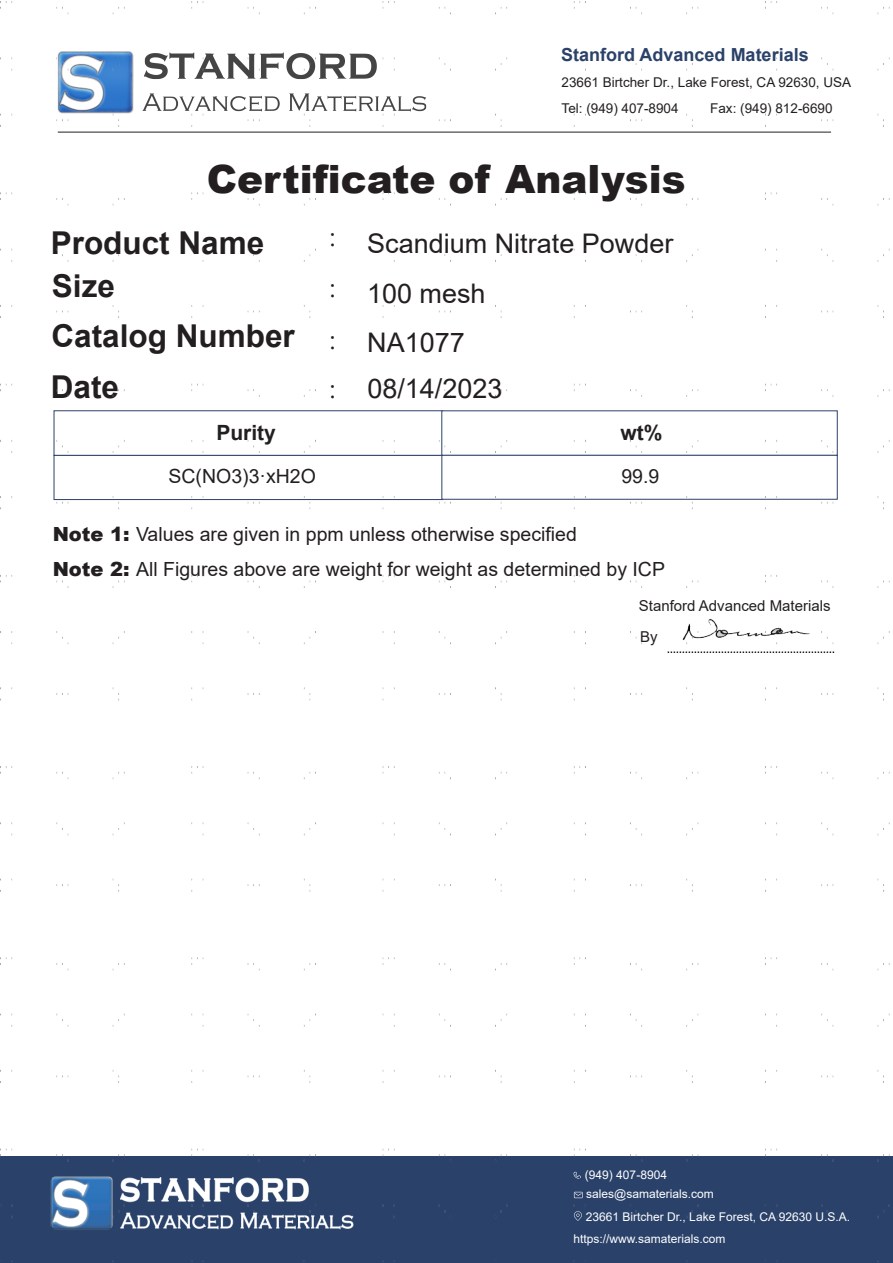
<style>
.page{position:relative;width:893px;height:1263px;background:#fff}
.page>*{position:absolute;margin:0;border:0;box-sizing:border-box;transform-origin:0 0}
.t1{font:900 39px "Arial";color:#231f20}
.t2{font:700 31.5px "Arial";color:#231f20}
.t3{font:300 31.5px/50.7px "Adobe Song Std";color:#231f20;text-align:justify}
.t4{font:27px "Arial";color:#231f20}
.t5{font:700 21px "Arial";color:#231f20}
.t6{font:19.5px/35.7px "Arial";color:#231f20}
.t7{font:700 18px "Arial";color:#2a4169}
.t8{font:15px/30.5px "Arial";color:#231f20}
.t9{font:13.5px/25.5px "Arial";color:#231f20}
.t10{font:12px/19.5px "Arial";color:#fff}
.s1{font-weight:900}
</style>
<div class="page">
<div style="left:0;top:1156px;width:893px;height:107px;background:#2a4169"></div>
<img style="left:0;top:1px;width:890px;height:1260px">
<p class="t7" style="left:561px;top:42px;width:249px">Stanford Advanced Materials</p>
<p class="t9" style="left:561px;top:70px;width:291px">23661 Birtcher Dr., Lake Forest, CA 92630, USA<br>Tel: (949) 407-8904</p>
<p class="t9" style="left:710px;top:95px;width:124px">Fax: (949) 812-6690</p>
<h1 class="t1" style="left:207px;top:151px;width:480px">Certificate of Analysis</h1>
<h2 class="t2" style="left:51px;top:221px;width:215px">Product Name</h2>
<h3 class="t4" style="left:367px;top:225px;width:308px">Scandium Nitrate Powder</h3>
<h2 class="t3" style="left:329px;top:211px;width:9px">: : : :</h2>
<h2 class="t2" style="left:52px;top:264px;width:65px">Size</h2>
<h3 class="t4" style="left:367px;top:275px;width:120px">100 mesh</h3>
<h2 class="t2" style="left:52px;top:313px;width:245px">Catalog Number</h2>
<h3 class="t4" style="left:367px;top:324px;width:99px">NA1077</h3>
<h2 class="t2" style="left:51px;top:365px;width:70px">Date</h2>
<h3 class="t4" style="left:367px;top:370px;width:137px">08/14/2023</h3>
<p class="t5" style="left:216px;top:418px;width:61px">Purity</p>
<p class="t5" style="left:620px;top:418px;width:44px">wt%</p>
<p class="t6" style="left:169px;top:458px;width:149px">SC(NO3)3·xH2O</p>
<p class="t6" style="left:621px;top:459px;width:39px">99.9</p>
<p class="t6" style="left:53px;top:516px;width:614px"><span class="s1">Note 1:</span> Values are given in ppm unless otherwise specified<br><span class="s1">Note 2:</span> All Figures above are weight for weight as determined by ICP</p>
<p class="t8" style="left:639px;top:591px;width:193px">Stanford Advanced Materials<br>By</p>
<p class="t10" style="left:585px;top:1165px;width:130px">(949) 407-8904 sales@samaterials.com</p>
<p class="t10" style="left:586px;top:1207px;width:266px">23661 Birtcher Dr., Lake Forest, CA 92630 U.S.A.</p>
<p class="t10" style="left:573px;top:1228px;width:154px">https://www.samaterials.com</p>
</div>
